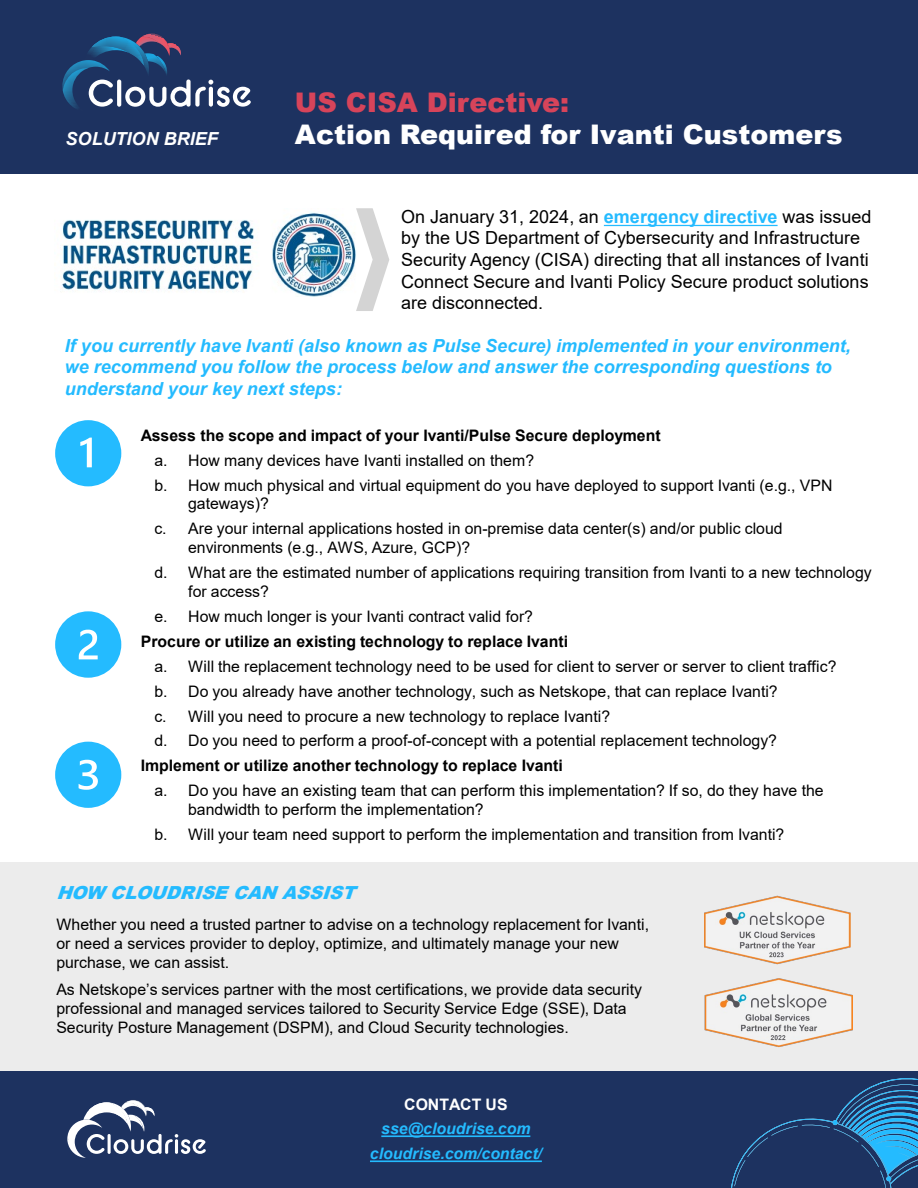
<style>
.page{position:relative;width:918px;height:1188px;background:#fff}
.page>*{position:absolute;margin:0;border:0;box-sizing:border-box;transform-origin:0 0}
.t1{font:900 27px "Arial";color:#fff}
.t2{font:900 27px "Arial";color:#d7445a}
.t3{font:18px/21.5px "Arial";color:#000}
.t4{font:italic 700 18px/21.6px "Arial";color:#24bbff}
.t5{font:italic 900 18px "Arial";color:#24bbff}
.t6{font:italic 700 18px "Arial";color:#fff}
.t7{font:15.9px/18.9px "Arial";color:#000}
.t8{font:700 15.9px "Arial";color:#000}
.t9{font:italic 700 15.9px "Arial";color:#24bbff}
.t10{font:700 15.9px "Arial";letter-spacing:.005em;color:#fff}
.s1{font-weight:700;color:#24bbff}
</style>
<div class="page">
<div style="left:0;top:1070px;width:918px;height:118px;background:#1d3260"></div>
<svg style="left:67px;top:1102px;width:139px;height:56px"></svg>
<img style="left:125px;top:1100px;width:22px;height:17px">
<div style="left:0;top:0;width:918px;height:174px;background:#1d3260"></div>
<svg style="left:731px;top:1078px;width:187px;height:110px"></svg>
<div style="left:0;top:862px;width:918px;height:209px;background:#ececec"></div>
<svg style="left:381px;top:1135px;width:149px;height:2px"></svg>
<svg style="left:370px;top:1160px;width:172px;height:2px"></svg>
<img style="left:61px;top:212px;width:295px;height:85px">
<svg style="left:62px;top:36px;width:189px;height:73px"></svg>
<img style="left:141px;top:33px;width:30px;height:23px">
<svg style="left:604px;top:225px;width:174px;height:1px"></svg>
<svg style="left:55px;top:742px;width:66px;height:66px"></svg>
<svg style="left:55px;top:611px;width:66px;height:67px"></svg>
<svg style="left:55px;top:420px;width:66px;height:66px"></svg>
<svg style="left:356px;top:208px;width:33px;height:103px"></svg>
<img style="left:705px;top:978px;width:148px;height:69px">
<img style="left:705px;top:895px;width:146px;height:70px">
<p class="t6" style="left:66px;top:127px;width:154px">SOLUTION BRIEF</p>
<p class="t2" style="left:295px;top:83px;width:276px">US CISA Directive:</p>
<p class="t1" style="left:295px;top:115px;width:549px">Action Required for Ivanti Customers</p>
<p class="t3" style="left:401px;top:206px;width:472px">On January 31, 2024, an <span class="s1">emergency directive</span> was issued by the US Department of Cybersecurity and Infrastructure Security Agency (CISA) directing that all instances of Ivanti Connect Secure and Ivanti Policy Secure product solutions are disconnected.</p>
<p class="t4" style="left:65px;top:335px;width:788px">If you currently have Ivanti (also known as Pulse Secure) implemented in your environment, we recommend you follow the process below and answer the corresponding questions to understand your key next steps:</p>
<p class="t8" style="left:100px;top:424px;width:562px">1) Assess the scope and impact of your Ivanti/Pulse Secure deployment</p>
<p class="t7" style="left:154px;top:450px;width:381px">a. How many devices have Ivanti installed on them?</p>
<p class="t7" style="left:188px;top:475px;width:646px;text-indent:-34px">b. How much physical and virtual equipment do you have deployed to support Ivanti (e.g., VPN gateways)?</p>
<p class="t7" style="left:188px;top:519px;width:596px;text-indent:-34px">c. Are your internal applications hosted in on-premise data center(s) and/or public cloud environments (e.g., AWS, Azure, GCP)?</p>
<p class="t7" style="left:188px;top:563px;width:685px;text-indent:-34px">d. What are the estimated number of applications requiring transition from Ivanti to a new technology for access?</p>
<p class="t7" style="left:154px;top:607px;width:380px">e. How much longer is your Ivanti contract valid for?</p>
<p class="t8" style="left:100px;top:630px;width:469px">2) Procure or utilize an existing technology to replace Ivanti</p>
<p class="t7" style="left:154px;top:657px;width:684px">a. Will the replacement technology need to be used for client to server or server to client traffic?</p>
<p class="t7" style="left:154px;top:682px;width:625px">b. Do you already have another technology, such as Netskope, that can replace Ivanti?</p>
<p class="t7" style="left:154px;top:706px;width:457px">c. Will you need to procure a new technology to replace Ivanti?</p>
<p class="t7" style="left:154px;top:731px;width:624px">d. Do you need to perform a proof-of-concept with a potential replacement technology?</p>
<p class="t8" style="left:100px;top:755px;width:464px">3) Implement or utilize another technology to replace Ivanti</p>
<p class="t7" style="left:188px;top:781px;width:637px;text-indent:-34px">a. Do you have an existing team that can perform this implementation? If so, do they have the bandwidth to perform the implementation?</p>
<p class="t7" style="left:154px;top:825px;width:632px">b. Will your team need support to perform the implementation and transition from Ivanti?</p>
<p class="t5" style="left:56px;top:879px;width:308px">HOW CLOUDRISECANASSIST</p>
<p class="t7" style="left:56px;top:915px;width:594px">Whether you need a trusted partner to advise on a technology replacement for Ivanti, or need a services provider to deploy, optimize, and ultimately manage your new purchase, we can assist.</p>
<p class="t7" style="left:56px;top:980px;width:587px">As Netskope’s services partner with the most certifications, we provide data security professional and managed services tailored to Security Service Edge (SSE), Data<br>Security Posture Management (DSPM), and Cloud Security technologies.</p>
<p class="t10" style="left:404px;top:1093px;width:105px">CONTACT US</p>
<p class="t9" style="left:381px;top:1118px;width:151px">sse@cloudrise.com</p>
<p class="t9" style="left:370px;top:1143px;width:174px">cloudrise.com/contact/</p>
</div>
